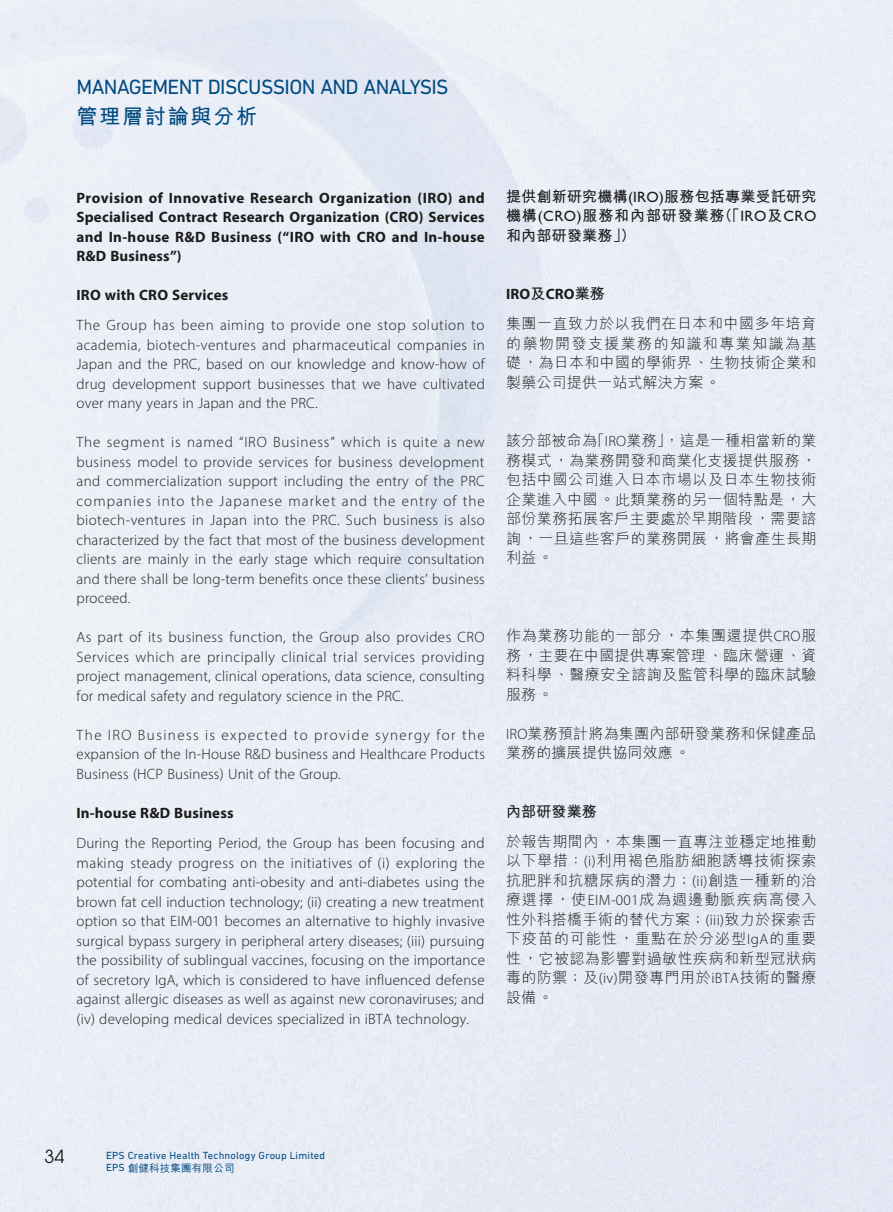
<style>
.page{position:relative;width:893px;height:1212px;background:#fff}
.page>*{position:absolute;margin:0;border:0;box-sizing:border-box;transform-origin:0 0}
.t1{font:21px "DIN Next LT Pro";letter-spacing:-.03em;color:#004b81}
.t2{font:700 21px "M Hei HK";letter-spacing:.085em;color:#004b81}
.t3{font:18px "ITC Avant Garde Pro";color:#1c1c1b}
.t4{font:300 15px/19.5px "Myriad Pro";letter-spacing:.015em;color:#1c1c1b;text-align:justify}
.t5{font:300 15px/19.5px "M Hei HK";letter-spacing:.03em;color:#1c1c1b;text-align:justify}
.t6{font:700 15px/19.5px "Myriad Pro";letter-spacing:.01em;color:#1c1c1b;text-align:justify}
.t7{font:700 15px/19.5px "M Hei HK";letter-spacing:.015em;color:#1c1c1b;text-align:justify}
.t8{font:10.5px "DIN Next LT Pro";letter-spacing:.02em;color:#004b81}
.t9{font:500 10.5px "M Hei HK";letter-spacing:.02em;color:#004b81}
.s1{font-family:"Gill Sans MT Std";font-weight:500}
.s2{font-family:"M Hei HK"}
.s3{font-family:"Myriad Pro"}
.s4{font-family:"DIN Next LT Pro";font-weight:400}
</style>
<div class="page">
<h1 class="t1" style="left:77px;top:75px;width:374px">MANAGEMENT DISCUSSION AND ANALYSIS</h1>
<h1 class="t2" style="left:77px;top:101px;width:182px">管理層討論與分析</h1>
<p class="t6" style="left:77px;top:187px;width:410px">Provision of Innovative Research Organization (IRO) and Specialised Contract Research Organization (CRO) Services and In-house R&amp;D Business (“IRO with CRO and In-house R&amp;D Business”)</p>
<p class="t6" style="left:77px;top:285px;width:153px">IRO with CRO Services</p>
<p class="t4" style="left:77px;top:315px;width:410px">The Group has been aiming to provide one stop solution to academia, biotech-ventures and pharmaceutical companies in Japan and the PRC, based on our knowledge and know-how of drug development support businesses that we have cultivated over many years in Japan and the PRC.</p>
<p class="t4" style="left:77px;top:432px;width:410px">The segment is named “IRO Business” which is quite a new business model to provide services for business development and commercialization support including the entry of the PRC companies into the Japanese market and the entry of the biotech-ventures in Japan into the PRC. Such business is also characterized by the fact that most of the business development clients are mainly in the early stage which require consultation and there shall be long-term benefits once these clients’ business proceed.</p>
<p class="t4" style="left:77px;top:627px;width:410px">As part of its business function, the Group also provides CRO Services which are principally clinical trial services providing project management, clinical operations, data science, consulting for medical safety and regulatory science in the PRC.</p>
<p class="t4" style="left:77px;top:725px;width:410px">The IRO Business is expected to provide synergy for the expansion of the In-House R&amp;D business and Healthcare Products Business (HCP Business) Unit of the Group.</p>
<p class="t6" style="left:77px;top:802px;width:159px">In-house R&amp;D Business</p>
<p class="t4" style="left:77px;top:833px;width:410px">During the Reporting Period, the Group has been focusing and making steady progress on the initiatives of (i) exploring the potential for combating anti-obesity and anti-diabetes using the brown fat cell induction technology; (ii) creating a new treatment option so that EIM-001 becomes an alternative to highly invasive surgical bypass surgery in peripheral artery diseases; (iii) pursuing the possibility of sublingual vaccines, focusing on the importance of secretory IgA, which is considered to have influenced defense against allergic diseases as well as against new coronaviruses; and (iv) developing medical devices specialized in iBTA technology.</p>
<p class="t7" style="left:506px;top:185px;width:312px">提供創新研究機構<span class="s1">(IRO)</span>服務包括專業受託研究機構<span class="s1">(CRO)</span>服務和內部研發業務（「<span class="s1">IRO</span>及<span class="s1">CRO</span>和內部研發業務」）</p>
<p class="t6" style="left:506px;top:284px;width:100px">IRO<span class="s2">及</span>CRO<span class="s2">業務</span></p>
<p class="t5" style="left:506px;top:313px;width:312px">集團一直致力於以我們在日本和中國多年培育的藥物開發支援業務的知識和專業知識為基礎，為日本和中國的學術界、生物技術企業和製藥公司提供一站式解決方案。</p>
<p class="t5" style="left:506px;top:430px;width:312px">該分部被命為「<span class="s3">IRO</span>業務」，這是一種相當新的業務模式，為業務開發和商業化支援提供服務，包括中國公司進入日本市場以及日本生物技術企業進入中國。此類業務的另一個特點是，大部份業務拓展客戶主要處於早期階段，需要諮詢，一旦這些客戶的業務開展，將會產生長期利益。</p>
<p class="t5" style="left:506px;top:625px;width:312px">作為業務功能的一部分，本集團還提供<span class="s3">CRO</span>服務，主要在中國提供專案管理、臨床營運、資料科學、醫療安全諮詢及監管科學的臨床試驗服務。</p>
<p class="t5" style="left:506px;top:723px;width:312px"><span class="s3">IRO</span>業務預計將為集團內部研發業務和保健產品業務的擴展提供協同效應。</p>
<p class="t7" style="left:506px;top:800px;width:92px">內部研發業務</p>
<p class="t5" style="left:506px;top:831px;width:312px">於報告期間內，本集團一直專注並穩定地推動以下舉措：<span class="s3">(i)</span>利用褐色脂肪細胞誘導技術探索抗肥胖和抗糖尿病的潛力；<span class="s3">(ii)</span>創造一種新的治療選擇，使<span class="s3">EIM-001</span>成為週邊動脈疾病高侵入性外科搭橋手術的替代方案；<span class="s3">(iii)</span>致力於探索舌下疫苗的可能性，重點在於分泌型<span class="s3">IgA</span>的重要性，它被認為影響對過敏性疾病和新型冠狀病毒的防禦；及<span class="s3">(iv)</span>開發專門用於<span class="s3">iBTA</span>技術的醫療設備。</p>
<p class="t3" style="left:45px;top:1145px;width:21px">34</p>
<p class="t8" style="left:106px;top:1149px;width:220px">EPS Creative Health Technology Group Limited</p>
<p class="t9" style="left:106px;top:1160px;width:130px"><span class="s4">EPS</span> 創健科技集團有限公司</p>
</div>
